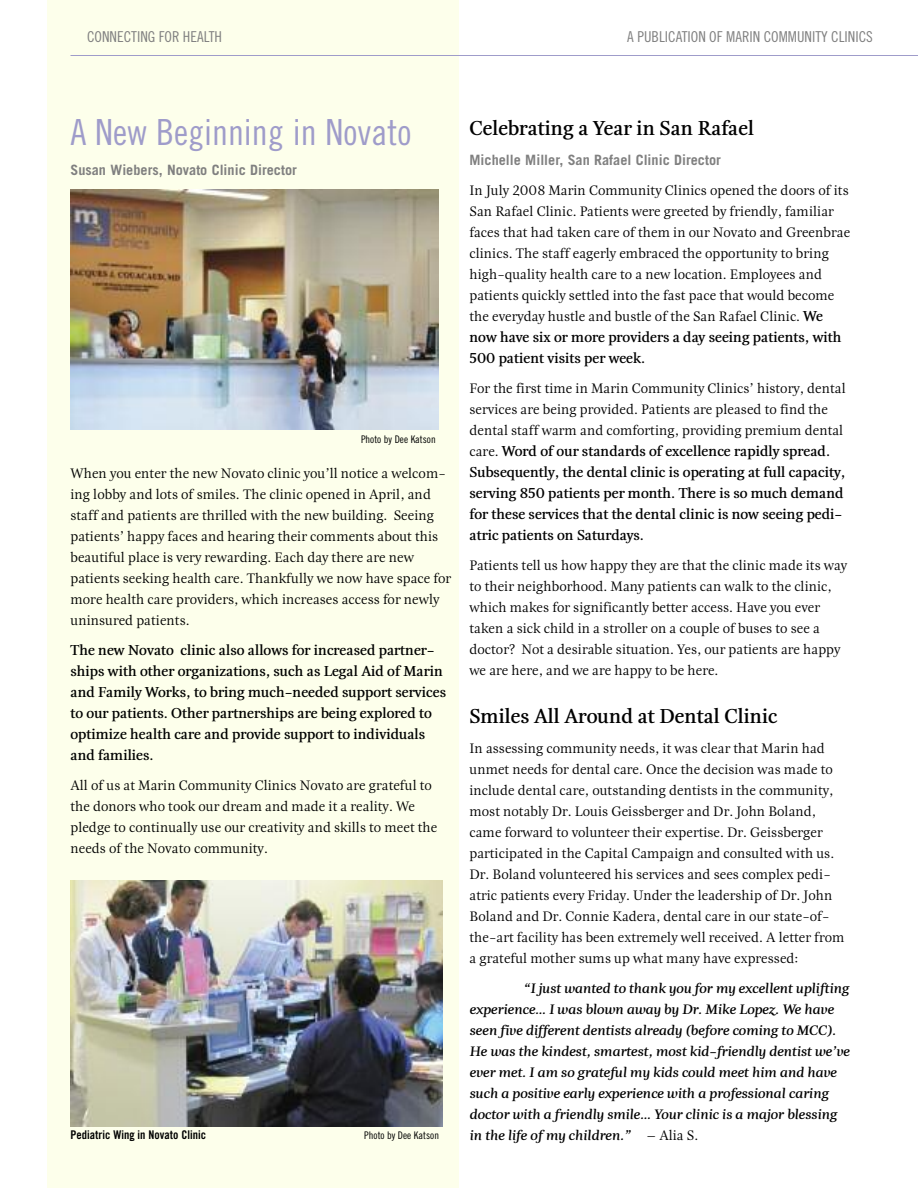
<style>
.page{position:relative;width:918px;height:1188px;background:#fff}
.page>*{position:absolute;margin:0;border:0;box-sizing:border-box;transform-origin:0 0}
.t1{font:36px "Trade Gothic Cond Eighteen";color:#9f9cca}
.t2{font:700 21px "Esta Pro";color:#000}
.t3{font:700 15px/21px "Esta Pro";color:#000}
.t4{font:15px "Trade Gothic Cond Eighteen";color:#808080}
.t5{font:14.25px/21px "Esta Pro";color:#000}
.t6{font:italic 700 14.25px/21px "Esta Pro";color:#000}
.t7{font:700 14.25px "Trade Gothic";color:#808080}
.t8{font:12px "Trade Gothic Bold Cond Twenty";color:#000}
.t9{font:10.5px "Trade Gothic Cond Eighteen";color:#000}
.s1{font-weight:700;font-size:15px}
.s2{font-weight:400;font-size:14.25px}
.s3{font-weight:400;font-style:normal}
</style>
<div class="page">
<div style="left:47px;top:0;width:411px;height:1188px;background:#fdffeb"></div>
<hr style="left:70px;top:55px;width:848px;height:1px;background:#9f9cca">
<img style="left:70px;top:190px;width:369px;height:240px">
<img style="left:70px;top:880px;width:372px;height:246px">
<p class="t4" style="left:87px;top:31px;width:136px">CONNECTING FOR HEALTH</p>
<p class="t4" style="left:627px;top:31px;width:247px">A PUBLICATION OF MARIN COMMUNITY CLINICS</p>
<h1 class="t1" style="left:70px;top:119px;width:342px">A New Beginning in Novato</h1>
<p class="t7" style="left:70px;top:165px;width:228px">Susan Wiebers, Novato Clinic Director</p>
<p class="t9" style="left:361px;top:435px;width:76px">Photo by Dee Katson</p>
<p class="t5" style="left:70px;top:465px;width:382px">When you enter the new Novato clinic you’ll notice a welcom&shy;ing lobby and lots of smiles. The clinic opened in April, and staff and patients are thrilled with the new building. Seeing patients’ happy faces and hearing their comments about this beautiful place is very rewarding. Each day there are new patients seeking health care. Thankfully we now have space for more health care providers, which increases access for newly uninsured patients.</p>
<p class="t3" style="left:70px;top:641px;width:377px">The new Novato clinic also allows for increased partner&shy;ships with other organizations, such as Legal Aid of Marin and Family Works, to bring much-needed support services to our patients. Other partnerships are being explored to optimize health care and provide support to individuals and families.</p>
<p class="t5" style="left:70px;top:777px;width:368px">All of us at Marin Community Clinics Novato are grateful to the donors who took our dream and made it a reality. We pledge to continually use our creativity and skills to meet the needs of the Novato community.</p>
<p class="t8" style="left:70px;top:1131px;width:137px">Pediatric Wing in Novato Clinic</p>
<p class="t9" style="left:364px;top:1132px;width:76px">Photo by Dee Katson</p>
<h2 class="t2" style="left:470px;top:121px;width:286px">Celebrating a Year in San Rafael</h2>
<p class="t7" style="left:470px;top:155px;width:253px">Michelle Miller, San Rafael Clinic Director</p>
<p class="t5" style="left:469px;top:181px;width:382px">In July 2008 Marin Community Clinics opened the doors of its San Rafael Clinic. Patients were greeted by friendly, familiar faces that had taken care of them in our Novato and Greenbrae clinics. The staff eagerly embraced the opportunity to bring high-quality health care to a new location. Employees and patients quickly settled into the fast pace that would become the everyday hustle and bustle of the San Rafael Clinic. <span class="s1">We</span></p>
<p class="t3" style="left:469px;top:328px;width:374px">now have six or more providers a day seeing patients, with<br>500 patient visits per week.</p>
<p class="t5" style="left:470px;top:379px;width:378px">For the first time in Marin Community Clinics’ history, dental services are being provided. Patients are pleased to find the dental staff warm and comforting, providing premium dental</p>
<p class="t3" style="left:470px;top:442px;width:377px"><span class="s2">care.</span> Word of our standards of excellence rapidly spread.<br>Subsequently, the dental clinic is operating at full capacity, serving 850 patients per month. There is so much demand for these services that the dental clinic is now seeing pedi&shy;atric patients on Saturdays.</p>
<p class="t5" style="left:470px;top:556px;width:379px">Patients tell us how happy they are that the clinic made its way to their neighborhood. Many patients can walk to the clinic, which makes for significantly better access. Have you ever taken a sick child in a stroller on a couple of buses to see a doctor? Not a desirable situation. Yes, our patients are happy we are here, and we are happy to be here.</p>
<h2 class="t2" style="left:470px;top:709px;width:309px">Smiles All Around at Dental Clinic</h2>
<p class="t5" style="left:470px;top:739px;width:377px">In assessing community needs, it was clear that Marin had unmet needs for dental care. Once the decision was made to include dental care, outstanding dentists in the community, most notably Dr. Louis Geissberger and Dr. John Boland, came forward to volunteer their expertise. Dr. Geissberger participated in the Capital Campaign and consulted with us.<br>Dr. Boland volunteered his services and sees complex pedi&shy;atric patients every Friday. Under the leadership of Dr. John Boland and Dr. Connie Kadera, dental care in our state-of&shy;the-art facility has been extremely well received. A letter from a grateful mother sums up what many have expressed:</p>
<p class="t6" style="left:470px;top:979px;width:382px;text-indent:54px">“I just wanted to thank you for my excellent uplifting experience… I was blown away by Dr. Mike Lopez. We have seen five different dentists already (before coming to MCC).<br>He was the kindest, smartest, most kid-friendly dentist we’ve ever met. I am so grateful my kids could meet him and have such a positive early experience with a professional caring doctor with a friendly smile… Your clinic is a major blessing in the life of my children.” <span class="s3">– Alia S.</span></p>
</div>
